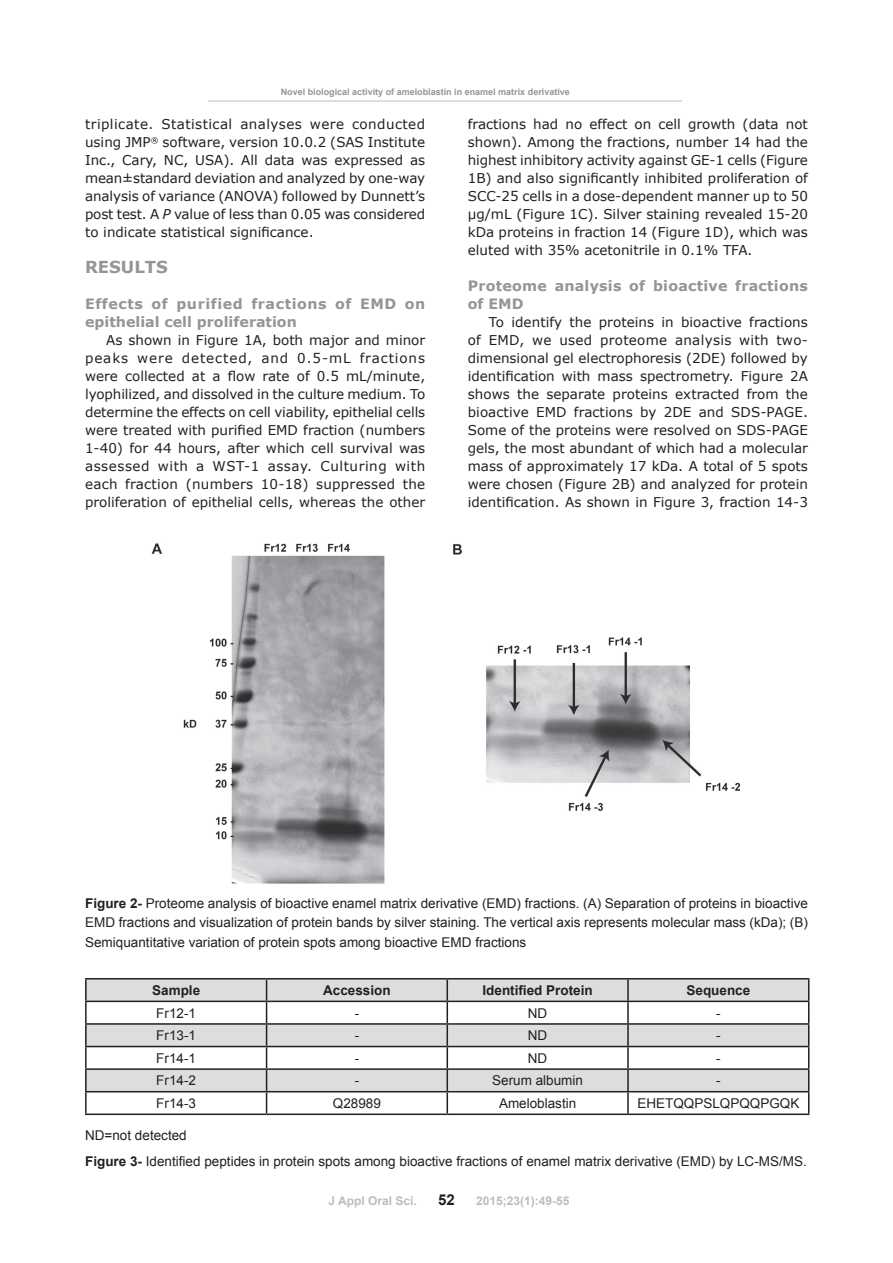
<style>
.page{position:relative;width:893px;height:1263px;background:#fff}
.page>*{position:absolute;margin:0;border:0;box-sizing:border-box;transform-origin:0 0}
.t1{font:700 16.5px "Verdana";color:#939598}
.t2{font:700 15px "Arial";color:#231f20}
.t3{font:700 14.25px/18px "Verdana";letter-spacing:.04em;color:#939598}
.t4{font:700 14.25px/18px "Verdana";letter-spacing:.015em;color:#939598}
.t5{font:13.5px/18px "Verdana";color:#231f20;text-align:justify}
.t6{font:13.5px/19.5px "Arial";color:#231f20;text-align:justify}
.t7{font:700 13.5px "Arial";color:#231f20}
.t8{font:700 12px "Arial";color:#bcbdc0}
.t9{font:700 9px "Arial";color:#939598}
.s1{font-style:italic}
.s2{font-weight:700}
</style>
<div class="page">
<hr style="left:208px;top:100px;width:474px;height:1px;background:#dcdddf">
<img style="left:151px;top:543px;width:590px;height:341px">
<svg style="left:87px;top:979px;width:721px;height:112px;fill:#dcdddf"></svg>
<hr style="left:85px;top:978px;width:182px;height:1px;background:#231f20">
<hr style="left:85px;top:979px;width:2px;height:21px;background:#231f20">
<hr style="left:267px;top:978px;width:180px;height:1px;background:#231f20">
<hr style="left:447px;top:978px;width:181px;height:1px;background:#231f20">
<hr style="left:628px;top:978px;width:181px;height:1px;background:#231f20">
<hr style="left:627px;top:979px;width:2px;height:21px;background:#231f20">
<hr style="left:85px;top:1000px;width:182px;height:2px;background:#231f20">
<hr style="left:85px;top:1002px;width:2px;height:21px;background:#231f20">
<hr style="left:267px;top:1000px;width:180px;height:2px;background:#231f20">
<hr style="left:447px;top:1000px;width:181px;height:2px;background:#231f20">
<hr style="left:628px;top:1000px;width:181px;height:2px;background:#231f20">
<hr style="left:627px;top:1002px;width:2px;height:21px;background:#231f20">
<hr style="left:85px;top:1023px;width:182px;height:2px;background:#231f20">
<hr style="left:85px;top:1025px;width:2px;height:21px;background:#231f20">
<hr style="left:267px;top:1023px;width:180px;height:2px;background:#231f20">
<hr style="left:447px;top:1023px;width:181px;height:2px;background:#231f20">
<hr style="left:628px;top:1023px;width:181px;height:2px;background:#231f20">
<hr style="left:627px;top:1025px;width:2px;height:21px;background:#231f20">
<hr style="left:85px;top:1046px;width:182px;height:1px;background:#231f20">
<hr style="left:85px;top:1047px;width:2px;height:21px;background:#231f20">
<hr style="left:267px;top:1046px;width:180px;height:1px;background:#231f20">
<hr style="left:447px;top:1046px;width:181px;height:1px;background:#231f20">
<hr style="left:628px;top:1046px;width:181px;height:1px;background:#231f20">
<hr style="left:627px;top:1047px;width:2px;height:21px;background:#231f20">
<hr style="left:85px;top:1068px;width:182px;height:2px;background:#231f20">
<hr style="left:85px;top:1070px;width:2px;height:21px;background:#231f20">
<hr style="left:267px;top:1068px;width:180px;height:2px;background:#231f20">
<hr style="left:447px;top:1068px;width:181px;height:2px;background:#231f20">
<hr style="left:628px;top:1068px;width:181px;height:2px;background:#231f20">
<hr style="left:627px;top:1070px;width:2px;height:21px;background:#231f20">
<hr style="left:85px;top:1091px;width:182px;height:1px;background:#231f20">
<hr style="left:85px;top:1092px;width:2px;height:21px;background:#231f20">
<hr style="left:267px;top:1091px;width:180px;height:1px;background:#231f20">
<svg style="left:266px;top:979px;width:1px;height:134px"></svg>
<hr style="left:447px;top:1091px;width:181px;height:1px;background:#231f20">
<svg style="left:447px;top:979px;width:1px;height:134px"></svg>
<hr style="left:628px;top:1091px;width:181px;height:1px;background:#231f20">
<hr style="left:627px;top:1092px;width:2px;height:21px;background:#231f20">
<svg style="left:808px;top:979px;width:1px;height:134px"></svg>
<hr style="left:85px;top:1113px;width:182px;height:2px;background:#231f20">
<hr style="left:267px;top:1113px;width:180px;height:2px;background:#231f20">
<hr style="left:447px;top:1113px;width:181px;height:2px;background:#231f20">
<hr style="left:628px;top:1113px;width:181px;height:2px;background:#231f20">
<p class="t9" style="left:281px;top:86px;width:291px">Novel biological activity of ameloblastin in enamel matrix derivative</p>
<p class="t5" style="left:85px;top:115px;width:342px">triplicate. Statistical analyses were conducted using JMP<sup>®</sup> software, version 10.0.2 (SAS Institute Inc., Cary, NC, USA). All data was expressed as mean±standard deviation and analyzed by one-way analysis of variance (ANOVA) followed by Dunnett’s post test. A <span class="s1">P</span> value of less than 0.05 was considered to indicate statistical significance.</p>
<p class="t1" style="left:85px;top:256px;width:84px">RESULTS</p>
<p class="t3" style="left:85px;top:295px;width:342px">Effects of purified fractions of EMD on epithelial cell proliferation</p>
<p class="t5" style="left:85px;top:331px;width:342px;text-indent:21px">As shown in Figure 1A, both major and minor peaks were detected, and 0.5-mL fractions were collected at a flow rate of 0.5 mL/minute, lyophilized, and dissolved in the culture medium. To determine the effects on cell viability, epithelial cells were treated with purified EMD fraction (numbers 1-40) for 44 hours, after which cell survival was assessed with a WST-1 assay. Culturing with each fraction (numbers 10-18) suppressed the proliferation of epithelial cells, whereas the other</p>
<p class="t5" style="left:468px;top:115px;width:342px">fractions had no effect on cell growth (data not shown). Among the fractions, number 14 had the highest inhibitory activity against GE-1 cells (Figure 1B) and also significantly inhibited proliferation of SCC-25 cells in a dose-dependent manner up to 50 µg/mL (Figure 1C). Silver staining revealed 15-20 kDa proteins in fraction 14 (Figure 1D), which was eluted with 35% acetonitrile in 0.1% TFA.</p>
<p class="t4" style="left:468px;top:277px;width:342px">Proteome analysis of bioactive fractions of EMD</p>
<p class="t5" style="left:468px;top:313px;width:342px;text-indent:21px">To identify the proteins in bioactive fractions of EMD, we used proteome analysis with two&shy;dimensional gel electrophoresis (2DE) followed by identification with mass spectrometry. Figure 2A shows the separate proteins extracted from the bioactive EMD fractions by 2DE and SDS-PAGE.<br>Some of the proteins were resolved on SDS-PAGE gels, the most abundant of which had a molecular mass of approximately 17 kDa. A total of 5 spots were chosen (Figure 2B) and analyzed for protein identification. As shown in Figure 3, fraction 14-3</p>
<p class="t6" style="left:85px;top:893px;width:724px"><span class="s2">Figure 2-</span> Proteome analysis of bioactive enamel matrix derivative (EMD) fractions. (A) Separation of proteins in bioactive EMD fractions and visualization of protein bands by silver staining. The vertical axis represents molecular mass (kDa); (B)<br>Semiquantitative variation of protein spots among bioactive EMD fractions</p>
<p class="t7" style="left:152px;top:981px;width:50px">Sample</p>
<p class="t7" style="left:323px;top:981px;width:69px">Accession</p>
<p class="t7" style="left:482px;top:981px;width:112px">Identified Protein</p>
<p class="t7" style="left:686px;top:981px;width:65px">Sequence</p>
<p class="t6" style="left:156px;top:1003px;width:41px">Fr12-1</p>
<p class="t6" style="left:355px;top:1003px;width:6px">-</p>
<p class="t6" style="left:528px;top:1003px;width:21px">ND</p>
<p class="t6" style="left:716px;top:1003px;width:6px">-</p>
<p class="t6" style="left:156px;top:1026px;width:41px">Fr13-1</p>
<p class="t6" style="left:355px;top:1026px;width:6px">-</p>
<p class="t6" style="left:528px;top:1026px;width:21px">ND</p>
<p class="t6" style="left:716px;top:1026px;width:6px">-</p>
<p class="t6" style="left:156px;top:1048px;width:41px">Fr14-1</p>
<p class="t6" style="left:355px;top:1048px;width:6px">-</p>
<p class="t6" style="left:528px;top:1048px;width:21px">ND</p>
<p class="t6" style="left:716px;top:1048px;width:6px">-</p>
<p class="t6" style="left:156px;top:1071px;width:41px">Fr14-2</p>
<p class="t6" style="left:355px;top:1071px;width:6px">-</p>
<p class="t6" style="left:492px;top:1071px;width:92px">Serum albumin</p>
<p class="t6" style="left:716px;top:1071px;width:6px">-</p>
<p class="t6" style="left:156px;top:1093px;width:41px">Fr14-3</p>
<p class="t6" style="left:333px;top:1093px;width:50px">Q28989</p>
<p class="t6" style="left:499px;top:1093px;width:79px">Ameloblastin</p>
<p class="t6" style="left:637px;top:1093px;width:164px">EHETQQPSLQPQQPGQK</p>
<p class="t6" style="left:85px;top:1123px;width:723px;line-height:25.5px">ND=not detected<br><span class="s2">Figure 3-</span> Identified peptides in protein spots among bioactive fractions of enamel matrix derivative (EMD) by LC-MS/MS.</p>
<p class="t8" style="left:328px;top:1193px;width:90px">J Appl Oral Sci.</p>
<p class="t2" style="left:438px;top:1190px;width:18px">52</p>
<p class="t8" style="left:476px;top:1193px;width:95px">2015;23(1):49-55</p>
</div>
